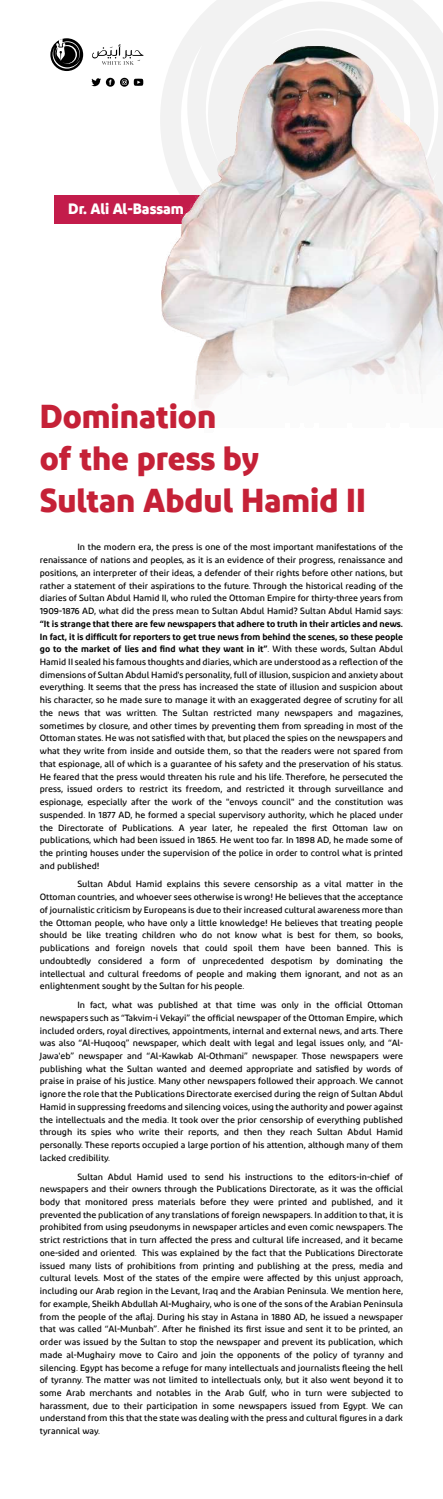
<style>
.page{position:relative;width:443px;height:1499px;background:#fff}
.page>*{position:absolute;margin:0;border:0;box-sizing:border-box;transform-origin:0 0}
.t1{font:700 33px/42px "Diodrum Arabic";color:#c52137}
.t2{font:700 15px "Diodrum Arabic";color:#fff}
.t3{font:500 9px/12.8px "Diodrum Arabic";color:#000;text-align:justify}
.s1{font-weight:600}
</style>
<div class="page">
<svg style="left:160px;top:0;width:282px;height:126px;fill:#f2f2f2"></svg>
<div style="left:54px;top:195px;width:212px;height:29px;background:#c31c4b"></div>
<svg style="left:92px;top:44px;width:51px;height:21px"></svg>
<svg style="left:50px;top:38px;width:33px;height:33px"></svg>
<svg style="left:91px;top:78px;width:52px;height:9px"></svg>
<img style="left:161px;top:46px;width:281px;height:362px">
<h2 class="t2" style="left:68px;top:200px;width:117px">Dr. Ali Al-Bassam</h2>
<h1 class="t1" style="left:40px;top:396px;width:327px">Domination<br>of the press by<br>Sultan Abdul Hamid II</h1>
<p class="t3" style="left:40px;top:541px;width:364px;text-indent:38px">In the modern era, the press is one of the most important manifestations of the renaissance of nations and peoples, as it is an evidence of their progress, renaissance and positions, an interpreter of their ideas, a defender of their rights before other nations, but rather a statement of their aspirations to the future. Through the historical reading of the diaries of Sultan Abdul Hamid II, who ruled the Ottoman Empire for thirty-three years from 1909-1876 AD, what did the press mean to Sultan Abdul Hamid? Sultan Abdul Hamid says:</p>
<p class="t3" style="left:40px;top:617px;width:364px"><span class="s1">“It is strange that there are few newspapers that adhere to truth in their articles and news.<br>In fact, it is difficult for reporters to get true news from behind the scenes, so these people go to the market of lies and find what they want in it”</span>. With these words, Sultan Abdul Hamid II sealed his famous thoughts and diaries, which are understood as a reflection of the dimensions of Sultan Abdul Hamid's personality, full of illusion, suspicion and anxiety about everything. It seems that the press has increased the state of illusion and suspicion about his character, so he made sure to manage it with an exaggerated degree of scrutiny for all the news that was written. The Sultan restricted many newspapers and magazines, sometimes by closure, and other times by preventing them from spreading in most of the Ottoman states. He was not satisfied with that, but placed the spies on the newspapers and what they write from inside and outside them, so that the readers were not spared from that espionage, all of which is a guarantee of his safety and the preservation of his status.<br>He feared that the press would threaten his rule and his life. Therefore, he persecuted the press, issued orders to restrict its freedom, and restricted it through surveillance and espionage, especially after the work of the "envoys council" and the constitution was suspended. In 1877 AD, he formed a special supervisory authority, which he placed under the Directorate of Publications. A year later, he repealed the first Ottoman law on publications, which had been issued in 1865. He went too far. In 1898 AD, he made some of the printing houses under the supervision of the police in order to control what is printed and published!</p>
<p class="t3" style="left:40px;top:878px;width:364px;text-indent:38px">Sultan Abdul Hamid explains this severe censorship as a vital matter in the Ottoman countries, and whoever sees otherwise is wrong! He believes that the acceptance of journalistic criticism by Europeans is due to their increased cultural awareness more than the Ottoman people, who have only a little knowledge! He believes that treating people should be like treating children who do not know what is best for them, so books, publications and foreign novels that could spoil them have been banned. This is undoubtedly considered a form of unprecedented despotism by dominating the intellectual and cultural freedoms of people and making them ignorant, and not as an enlightenment sought by the Sultan for his people.</p>
<p class="t3" style="left:40px;top:998px;width:364px;text-indent:38px">In fact, what was published at that time was only in the official Ottoman newspapers such as “Takvim-i Vekayi” the official newspaper of the Ottoman Empire, which included orders, royal directives, appointments, internal and external news, and arts. There was also “Al-Huqooq” newspaper, which dealt with legal and legal issues only, and “Al-Jawa'eb” newspaper and “Al-Kawkab Al-Othmani” newspaper. Those newspapers were publishing what the Sultan wanted and deemed appropriate and satisfied by words of praise in praise of his justice. Many other newspapers followed their approach. We cannot ignore the role that the Publications Directorate exercised during the reign of Sultan Abdul Hamid in suppressing freedoms and silencing voices, using the authority and power against the intellectuals and the media. It took over the prior censorship of everything published through its spies who write their reports, and then they reach Sultan Abdul Hamid personally. These reports occupied a large portion of his attention, although many of them lacked credibility.</p>
<p class="t3" style="left:40px;top:1170px;width:364px;text-indent:38px">Sultan Abdul Hamid used to send his instructions to the editors-in-chief of newspapers and their owners through the Publications Directorate, as it was the official body that monitored press materials before they were printed and published, and it prevented the publication of any translations of foreign newspapers. In addition to that, it is prohibited from using pseudonyms in newspaper articles and even comic newspapers. The strict restrictions that in turn affected the press and cultural life increased, and it became one-sided and oriented. This was explained by the fact that the Publications Directorate issued many lists of prohibitions from printing and publishing at the press, media and cultural levels. Most of the states of the empire were affected by this unjust approach, including our Arab region in the Levant, Iraq and the Arabian Peninsula. We mention here, for example, Sheikh Abdullah Al-Mughairy, who is one of the sons of the Arabian Peninsula from the people of the aflaj. During his stay in Astana in 1880 AD, he issued a newspaper that was called “Al-Munbah”. After he finished its first issue and sent it to be printed, an order was issued by the Sultan to stop the newspaper and prevent its publication, which made al-Mughairy move to Cairo and join the opponents of the policy of tyranny and silencing. Egypt has become a refuge for many intellectuals and journalists fleeing the hell of tyranny. The matter was not limited to intellectuals only, but it also went beyond it to some Arab merchants and notables in the Arab Gulf, who in turn were subjected to harassment, due to their participation in some newspapers issued from Egypt. We can understand from this that the state was dealing with the press and cultural figures in a dark tyrannical way.</p>
</div>
